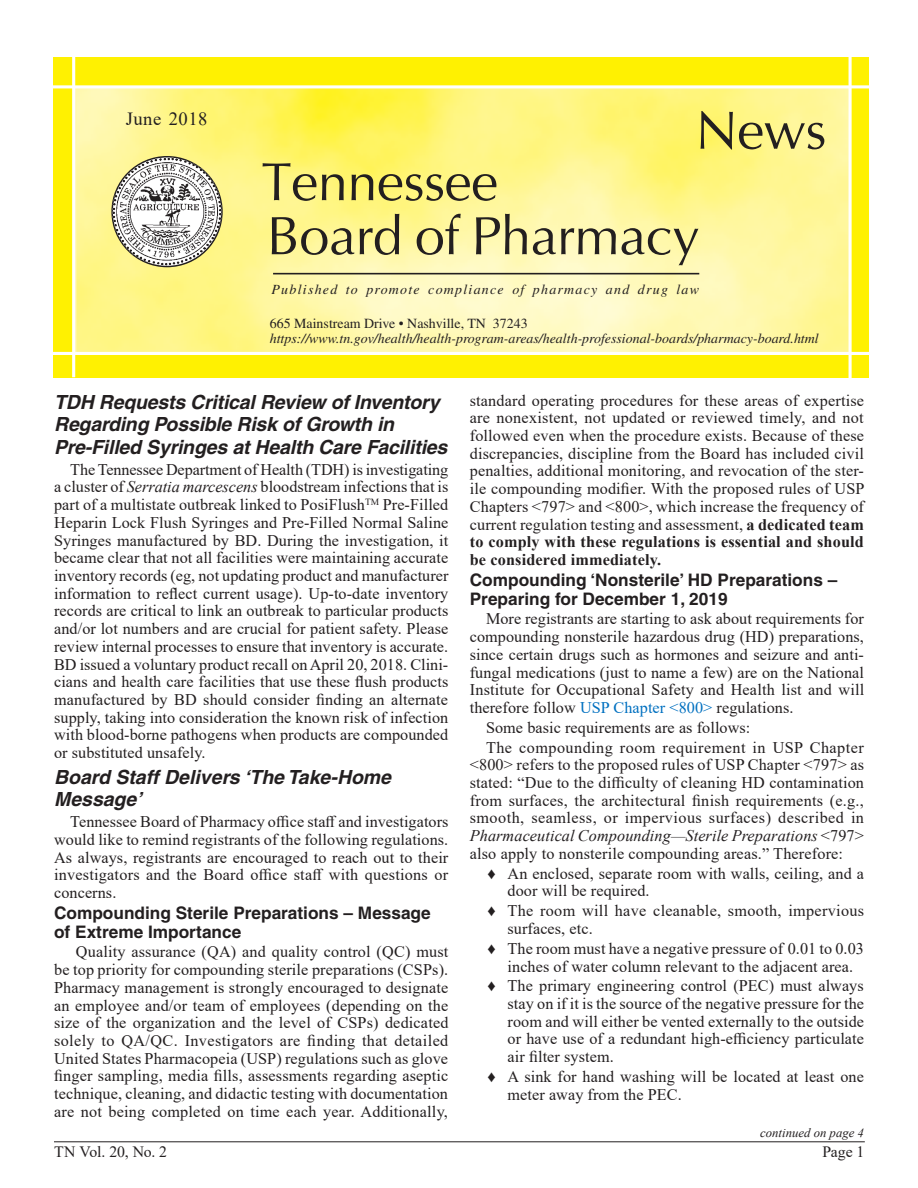
<style>
.page{position:relative;width:918px;height:1188px;background:#fff}
.page>*{position:absolute;margin:0;border:0;box-sizing:border-box;transform-origin:0 0}
.all_dent{font:54.15px "Optima";letter-spacing:-.01em;color:#231f20}
.Headline{font:italic 700 19.5px/22.5px "Helvetica";letter-spacing:-.01em;color:#231f20}
.all_dent-2{font:18.6px "Times New Roman";letter-spacing:.025em;color:#231f20}
.Subhead{font:700 17.25px/18.8px "Helvetica";color:#231f20}
.Body_text{font:16.2px/17.7px "Times New Roman";letter-spacing:.005em;color:#231f20;text-align:justify}
.t1{font:15.75px "Times New Roman";letter-spacing:-.01em;color:#231f20}
.all_dent-3{font:italic 13.95px "Times";color:#231f20}
.all_dent-4{font:italic 13.95px "Times";letter-spacing:.09em;color:#231f20}
.all_dent-5{font:13.95px "Times";color:#231f20}
.cont__on{font:italic 12.75px "Times New Roman";color:#231f20}
.s1{font-style:italic}
.s2{font-weight:700}
.s3{color:#0070c0}
</style>
<div class="page">
<hr style="left:54px;top:1141px;width:811px;height:1px;background:#231f20">
<div style="left:53px;top:57px;width:816px;height:320px;background:#fff101"></div>
<img style="left:75px;top:88px;width:774px;height:264px">
<hr style="left:52px;top:85px;width:821px;height:3px;background:#fff">
<hr style="left:50px;top:352px;width:821px;height:3px;background:#fff">
<hr style="left:72px;top:54px;width:3px;height:323px;background:#fff">
<hr style="left:849px;top:55px;width:3px;height:324px;background:#fff">
<hr style="left:273px;top:273px;width:426px;height:1px;background:#231f20">
<img style="left:113px;top:157px;width:117px;height:112px">
<p class="all_dent-2" style="left:126px;top:106px;width:83px">June 2018</p>
<p class="all_dent" style="left:696px;top:98px;width:132px">News</p>
<p class="all_dent" style="left:261px;top:150px;width:238px">Tennessee</p>
<p class="all_dent" style="left:267px;top:204px;width:434px">Board of Pharmacy</p>
<p class="all_dent-4" style="left:272px;top:281px;width:429px">Published to promote compliance of pharmacy and drug law</p>
<p class="all_dent-5" style="left:270px;top:315px;width:260px">665 Mainstream Drive • Nashville, TN 37243</p>
<p class="all_dent-3" style="left:270px;top:331px;width:551px">https://www.tn.gov/health/health-program-areas/health-professional-boards/pharmacy-board.html</p>
<p class="Headline" style="left:54px;top:390px;width:395px">TDH Requests Critical Review of Inventory<br>Regarding Possible Risk of Growth in<br>Pre-Filled Syringes at Health Care Facilities</p>
<p class="Body_text" style="left:54px;top:460px;width:396px;text-indent:16px">The Tennessee Department of Health (TDH) is investigating a cluster of <span class="s1">Serratia marcescens</span> bloodstream infections that is part of a multistate outbreak linked to PosiFlush<sup>TM</sup> Pre-Filled Heparin Lock Flush Syringes and Pre-Filled Normal Saline Syringes manufactured by BD. During the investigation, it became clear that not all facilities were maintaining accurate inventory records (eg, not updating product and manufacturer information to reflect current usage). Up-to-date inventory records are critical to link an outbreak to particular products and/or lot numbers and are crucial for patient safety. Please review internal processes to ensure that inventory is accurate.<br>BD issued a voluntary product recall on April 20, 2018. Clini&shy;cians and health care facilities that use these flush products manufactured by BD should consider finding an alternate supply, taking into consideration the known risk of infection with blood-borne pathogens when products are compounded or substituted unsafely.</p>
<p class="Headline" style="left:54px;top:765px;width:339px">Board Staff Delivers ‘The Take-Home<br>Message’</p>
<p class="Body_text" style="left:54px;top:812px;width:396px;text-indent:16px">Tennessee Board of Pharmacy office staff and investigators would like to remind registrants of the following regulations.<br>As always, registrants are encouraged to reach out to their investigators and the Board office staff with questions or concerns.</p>
<p class="Subhead" style="left:54px;top:903px;width:378px">Compounding Sterile Preparations – Message of Extreme Importance</p>
<p class="Body_text" style="left:54px;top:943px;width:396px;text-indent:22px">Quality assurance (QA) and quality control (QC) must be top priority for compounding sterile preparations (CSPs).<br>Pharmacy management is strongly encouraged to designate an employee and/or team of employees (depending on the size of the organization and the level of CSPs) dedicated solely to QA/QC. Investigators are finding that detailed United States Pharmacopeia (USP) regulations such as glove finger sampling, media fills, assessments regarding aseptic technique, cleaning, and didactic testing with documentation are not being completed on time each year. Additionally,</p>
<p class="Body_text" style="left:470px;top:391px;width:396px">standard operating procedures for these areas of expertise are nonexistent, not updated or reviewed timely, and not followed even when the procedure exists. Because of these discrepancies, discipline from the Board has included civil penalties, additional monitoring, and revocation of the ster&shy;ile compounding modifier. With the proposed rules of USP Chapters &lt;797&gt; and &lt;800&gt;, which increase the frequency of current regulation testing and assessment, <span class="s2">a dedicated team to comply with these regulations is essential and should be considered immediately.</span></p>
<p class="Subhead" style="left:470px;top:570px;width:369px">Compounding ‘Nonsterile’ HD Preparations –<br>Preparing for December 1, 2019</p>
<p class="Body_text" style="left:470px;top:610px;width:396px;text-indent:16px">More registrants are starting to ask about requirements for compounding nonsterile hazardous drug (HD) preparations, since certain drugs such as hormones and seizure and anti&shy;fungal medications (just to name a few) are on the National Institute for Occupational Safety and Health list and will therefore follow <span class="s3">USP Chapter &lt;800&gt;</span> regulations.</p>
<p class="Body_text" style="left:486px;top:718px;width:266px">Some basic requirements are as follows:</p>
<p class="Body_text" style="left:470px;top:738px;width:396px;text-indent:16px">The compounding room requirement in USP Chapter &lt;800&gt; refers to the proposed rules of USP Chapter &lt;797&gt; as stated: “Due to the difficulty of cleaning HD contamination from surfaces, the architectural finish requirements (e.g., smooth, seamless, or impervious surfaces) described in <span class="s1">Pharmaceutical Compounding—Sterile Preparations</span> &lt;797&gt; also apply to nonsterile compounding areas.” Therefore:</p>
<p class="Body_text" style="left:508px;top:864px;width:358px;text-indent:-20px">♦ An enclosed, separate room with walls, ceiling, and a door will be required.</p>
<p class="Body_text" style="left:508px;top:901px;width:358px;text-indent:-20px">♦ The room will have cleanable, smooth, impervious surfaces, etc.</p>
<p class="Body_text" style="left:487px;top:939px;width:378px;text-align:center">♦ The room must have a negative pressure of 0.01 to 0.03 inches of water column relevant to the adjacent area.</p>
<p class="Body_text" style="left:508px;top:977px;width:358px;text-indent:-20px">♦ The primary engineering control (PEC) must always stay on if it is the source of the negative pressure for the room and will either be vented externally to the outside or have use of a redundant high-efficiency particulate air filter system.</p>
<p class="Body_text" style="left:508px;top:1067px;width:358px;text-indent:-20px">♦ A sink for hand washing will be located at least one meter away from the PEC.</p>
<p class="cont__on" style="left:760px;top:1124px;width:105px">continued on page 4</p>
<p class="t1" style="left:54px;top:1141px;width:115px">TN Vol. 20, No. 2</p>
<p class="t1" style="left:822px;top:1141px;width:44px">Page 1</p>
</div>
